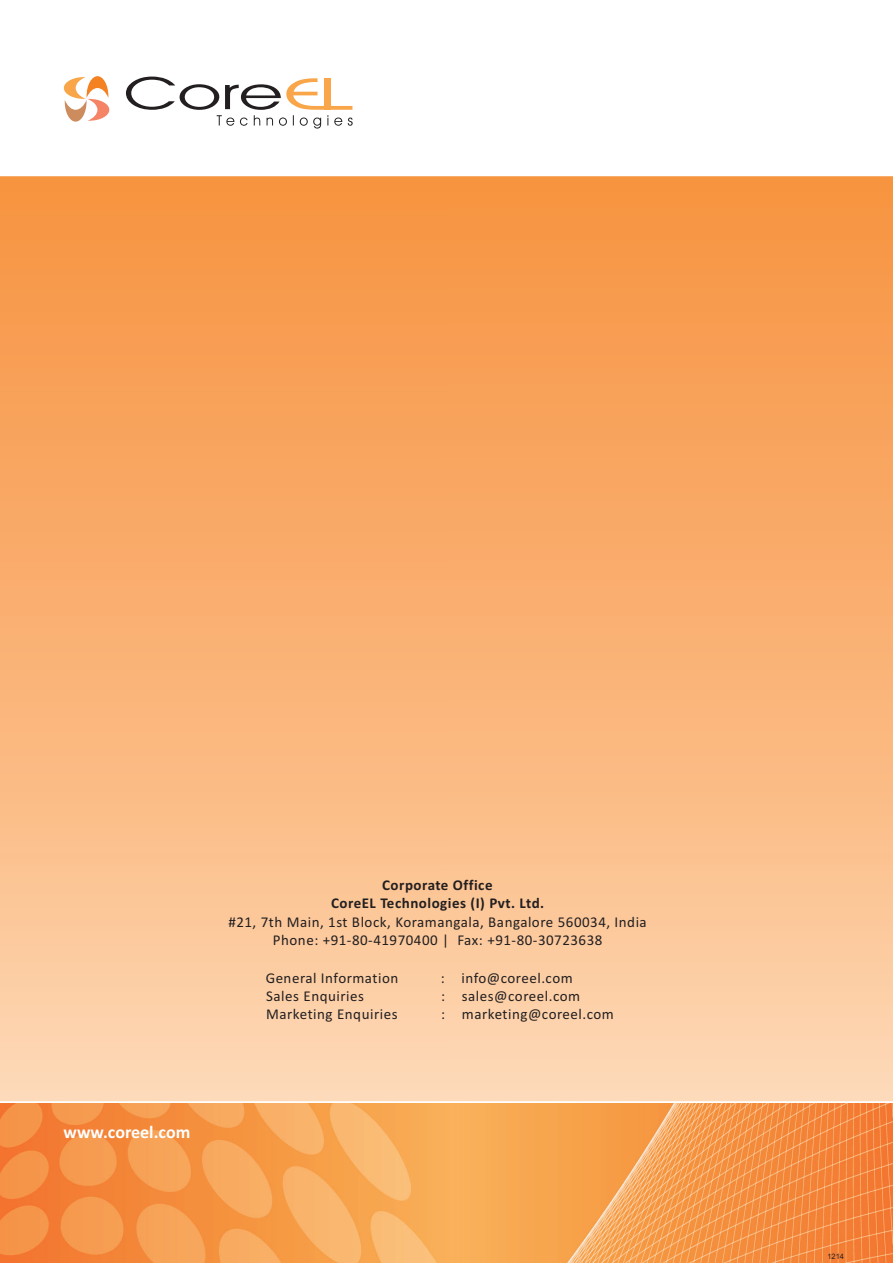
<style>
.page{position:relative;width:893px;height:1263px;background:#fff}
.page>*{position:absolute;margin:0;border:0;box-sizing:border-box;transform-origin:0 0}
.t1{font:700 18px "Calibri";color:#fff}
.t2{font:15px/18.3px "Calibri";letter-spacing:.035em;color:#231f20}
.t3{font:700 15px/18.3px "Calibri";letter-spacing:.035em;color:#231f20;text-align:center}
.t4{font:7.5px "Arial";color:#231f20}
</style>
<div class="page">
<img style="left:0;top:176px;width:893px;height:926px">
<img style="left:0;top:1103px;width:893px;height:160px">
<svg style="left:126px;top:77px;width:227px;height:52px"></svg>
<svg style="left:64px;top:76px;width:45px;height:46px"></svg>
<p class="t3" style="left:331px;top:877px;width:215px">Corporate Office<br>CoreEL Technologies (I) Pvt. Ltd.</p>
<p class="t2" style="left:273px;top:932px;width:331px">Phone: +91-80-41970400 | Fax: +91-80-30723638</p>
<p class="t2" style="left:228px;top:914px;width:420px">#21, 7th Main, 1st Block, Koramangala, Bangalore 560034, India</p>
<p class="t2" style="left:266px;top:970px;width:134px">General Information<br>Sales Enquiries<br>Marketing Enquiries</p>
<p class="t2" style="left:441px;top:970px;width:175px">: info@coreel.com<br>: sales@coreel.com<br>: marketing@coreel.com</p>
<p class="t1" style="left:64px;top:1125px;width:128px">www.coreel.com</p>
<p class="t4" style="left:827px;top:1253px;width:18px">1214</p>
</div>
